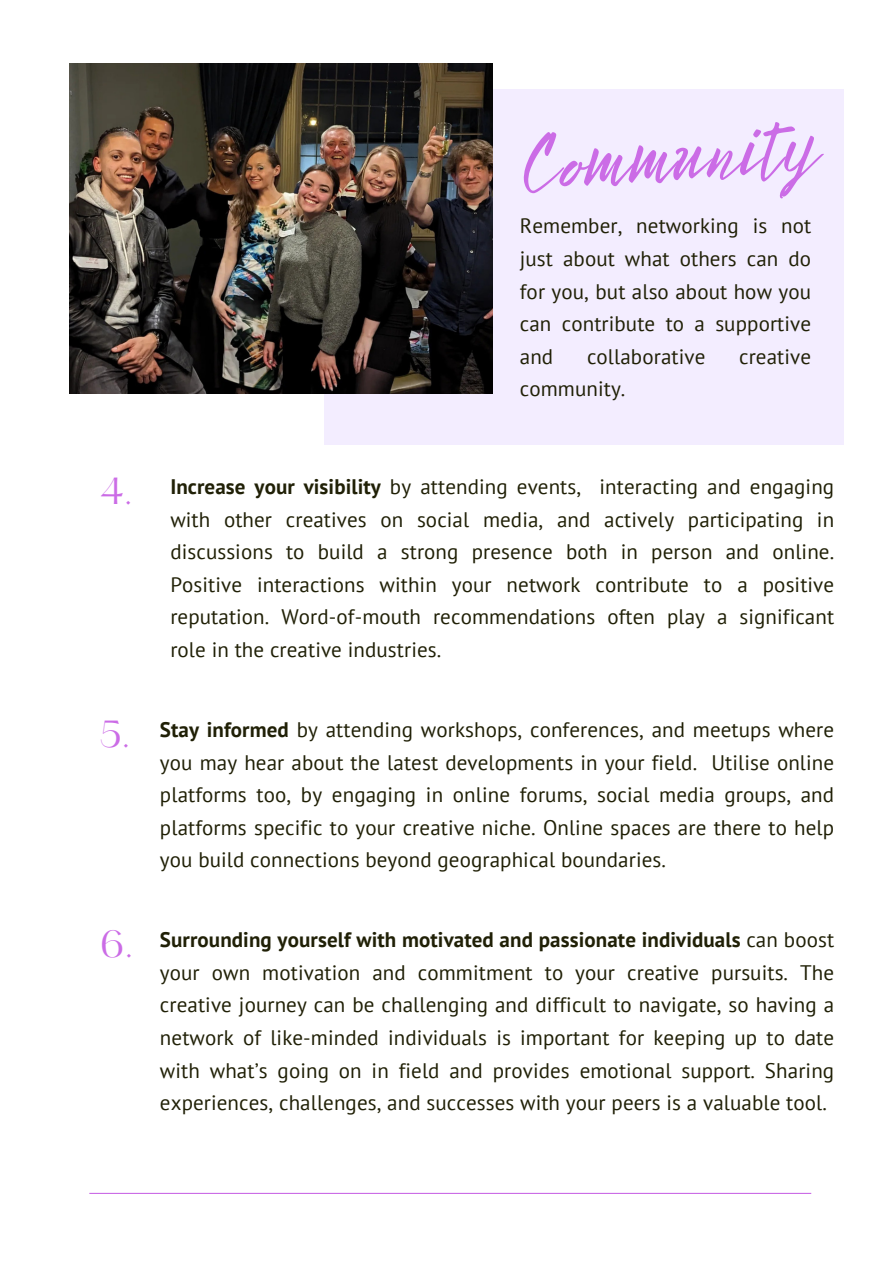
<style>
.page{position:relative;width:893px;height:1264px;background:#fff}
.page>*{position:absolute;margin:0;border:0;box-sizing:border-box;transform-origin:0 0}
.t1{font:82.5px "Bright Sunshine";color:#cb6ce6}
.t2{font:33px "Hatton";color:#cb6ce6}
.t3{font:21px/32.7px "PT Sans";letter-spacing:.005em;color:#202006;text-align:justify}
.s1{font-weight:700}
</style>
<div class="page">
<div style="left:324px;top:89px;width:520px;height:356px;background:#f3edff"></div>
<hr style="left:89px;top:1192px;width:722px;height:1px;background:#cb6ce6">
<img style="left:70px;top:64px;width:423px;height:329px">
<h2 class="t1" style="left:518px;top:100px;width:291px;rotate:-4deg">Community</h2>
<p class="t3" style="left:520px;top:209px;width:293px">Remember, networking is not just about what others can do for you, but also about how you can contribute to a supportive and</p>
<p class="t3" style="left:587px;top:339px;width:120px">collaborative</p>
<p class="t3" style="left:739px;top:339px;width:73px">creative</p>
<p class="t3" style="left:520px;top:372px;width:107px">community.</p>
<p class="t2" style="left:100px;top:475px;width:34px">4.</p>
<h1 class="t3" style="left:170px;top:470px;width:665px"><span class="s1">Increase your visibility</span> by attending events, interacting and engaging with other creatives on social media, and actively participating in discussions to build a strong presence both in person and online.<br>Positive interactions within your network contribute to a positive reputation. Word-of-mouth recommendations often play a significant role in the creative industries.</h1>
<p class="t2" style="left:100px;top:718px;width:32px">5.</p>
<h2 class="t3" style="left:160px;top:712px;width:675px"><span class="s1">Stay informed</span> by attending workshops, conferences, and meetups where you may hear about the latest developments in your field. Utilise online platforms too, by engaging in online forums, social media groups, and platforms specific to your creative niche. Online spaces are there to help you build connections beyond geographical boundaries.</h2>
<p class="t2" style="left:100px;top:928px;width:35px">6.</p>
<h2 class="t3" style="left:160px;top:923px;width:675px"><span class="s1">Surrounding yourself with motivated and passionate individuals</span> can boost your own motivation and commitment to your creative pursuits. The creative journey can be challenging and difficult to navigate, so having a network of like-minded individuals is important for keeping up to date with what’s going on in field and provides emotional support. Sharing experiences, challenges, and successes with your peers is a valuable tool.</h2>
</div>
